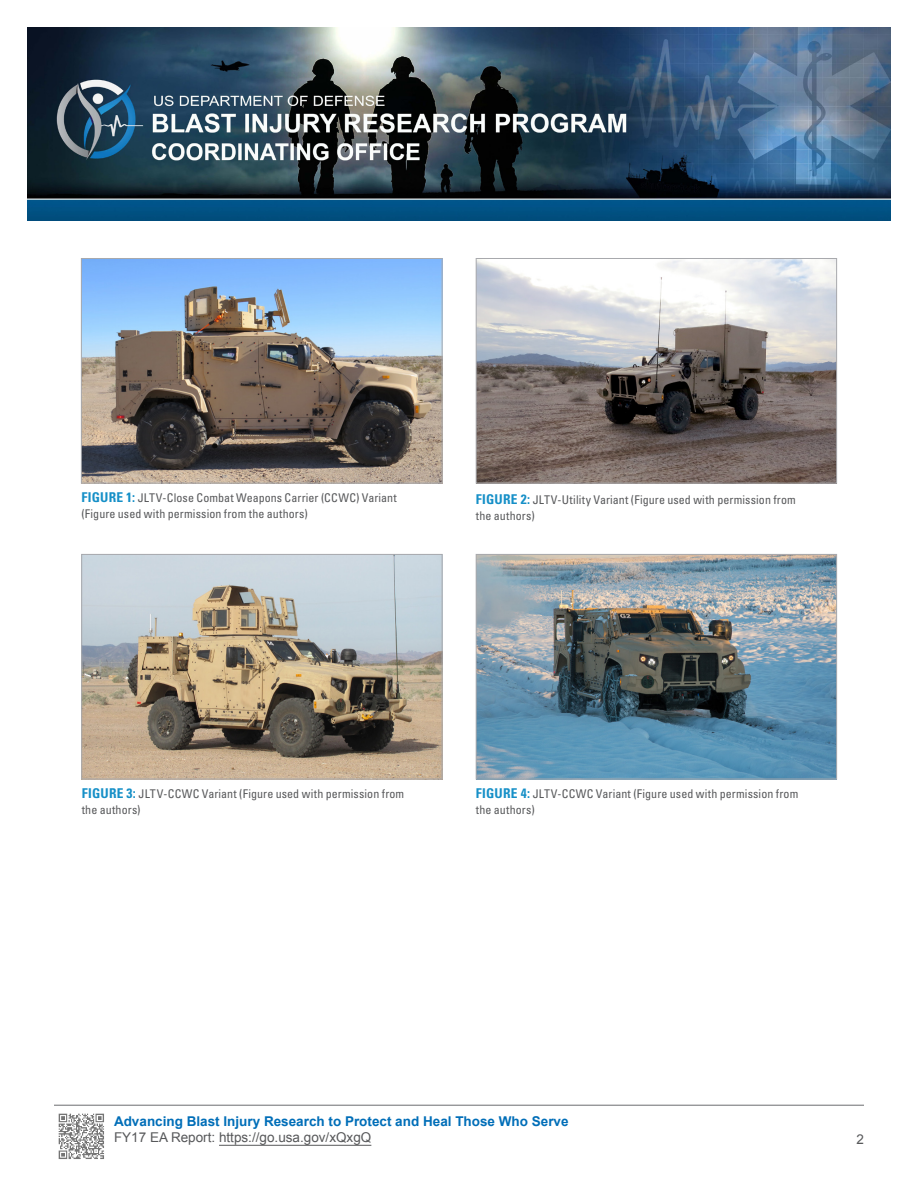
<style>
.page{position:relative;width:918px;height:1188px;background:#fff}
.page>*{position:absolute;margin:0;border:0;box-sizing:border-box;transform-origin:0 0}
.t1{font:700 13.5px "Arial";color:#006eb8}
.t2{font:13.5px "Arial";color:#57585a}
.Figure_Notes{font:condensed 12px/16.5px "Univers LT Std";letter-spacing:.01em;color:#57585a}
.s1{font-weight:700;font-size:13.5px;color:#158fc7}
</style>
<div class="page">
<img style="left:27px;top:27px;width:864px;height:193px">
<hr style="left:219px;top:1145px;width:152px;height:1px;background:#57585a">
<img style="left:58px;top:1113px;width:46px;height:46px">
<hr style="left:54px;top:1105px;width:810px;height:1px;background:#6c6d70">
<img style="left:83px;top:556px;width:357px;height:221px">
<div style="left:81px;top:554px;width:361px;height:225px;border:1px solid #a8a9ad"></div>
<img style="left:478px;top:556px;width:357px;height:221px">
<div style="left:476px;top:554px;width:361px;height:225px;border:1px solid #a8a9ad"></div>
<img style="left:83px;top:260px;width:357px;height:222px">
<div style="left:81px;top:258px;width:361px;height:226px;border:1px solid #a8a9ad"></div>
<img style="left:478px;top:260px;width:357px;height:222px">
<div style="left:476px;top:258px;width:361px;height:226px;border:1px solid #a8a9ad"></div>
<p class="Figure_Notes" style="left:81px;top:489px;width:317px"><span class="s1">FIGURE 1:</span> JLTV-Close Combat Weapons Carrier (CCWC) Variant (Figure used with permission from the authors)</p>
<p class="Figure_Notes" style="left:476px;top:491px;width:322px"><span class="s1">FIGURE 2:</span> JLTV-Utility Variant (Figure used with permission from the authors)</p>
<p class="Figure_Notes" style="left:82px;top:785px;width:324px"><span class="s1">FIGURE 3:</span> JLTV-CCWC Variant (Figure used with permission from the authors)</p>
<p class="Figure_Notes" style="left:476px;top:785px;width:324px"><span class="s1">FIGURE 4:</span> JLTV-CCWC Variant (Figure used with permission from the authors)</p>
<p class="t1" style="left:114px;top:1112px;width:456px">Advancing Blast Injury Research to Protect and Heal Those Who Serve</p>
<p class="t2" style="left:114px;top:1129px;width:259px">FY17 EA Report: https://go.usa.gov/xQxgQ</p>
<p class="t2" style="left:856px;top:1130px;width:9px">2</p>
</div>
